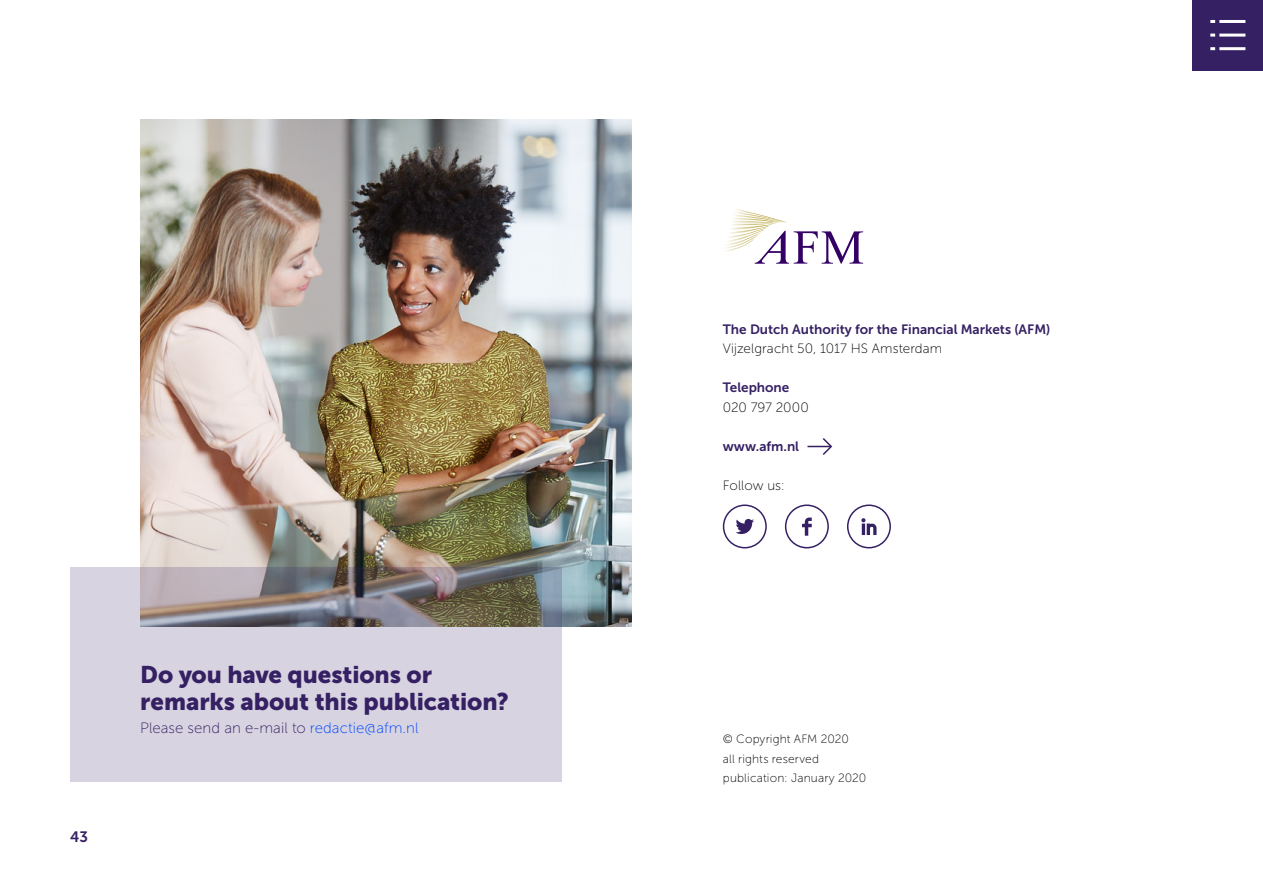
<style>
.page{position:relative;width:1263px;height:893px;background:#fff}
.page>*{position:absolute;margin:0;border:0;box-sizing:border-box;transform-origin:0 0}
.Body{font:24px "Museo Sans 900";letter-spacing:-.005em;color:#352063}
.Body-2{font:15px "Museo Sans 100";letter-spacing:.005em;color:#352063}
.t1{font:15px "Museo Sans 700";color:#352063}
.t2{font:13.5px "Museo Sans 700";color:#352063}
.Body-3{font:13.5px "Museo Sans 100";letter-spacing:.005em;color:#000}
.Body-4{font:12px "Museo Sans 100";letter-spacing:.015em;color:#000}
.s1{color:#0046ff}
</style>
<div class="page">
<div style="left:1193px;top:0;width:70px;height:70px;background:#352063"></div>
<svg style="left:1210px;top:20px;width:5px;height:3px"></svg>
<svg style="left:1210px;top:34px;width:5px;height:3px"></svg>
<svg style="left:1210px;top:47px;width:5px;height:3px"></svg>
<hr style="left:1219px;top:20px;width:26px;height:3px;background:#fff">
<hr style="left:1219px;top:34px;width:26px;height:3px;background:#fff">
<hr style="left:1219px;top:47px;width:26px;height:3px;background:#fff">
<img style="left:140px;top:119px;width:491px;height:507px">
<svg style="left:725px;top:209px;width:138px;height:55px"></svg>
<svg style="left:70px;top:568px;width:491px;height:214px;fill:#d7d3e0"></svg>
<svg style="left:807px;top:438px;width:26px;height:17px"></svg>
<div style="left:785px;top:504px;width:44px;height:44px;border:2px solid #352063;border-radius:50%"></div>
<svg style="left:802px;top:517px;width:10px;height:19px"></svg>
<div style="left:723px;top:504px;width:44px;height:44px;border:2px solid #352063;border-radius:50%"></div>
<svg style="left:735px;top:519px;width:19px;height:15px"></svg>
<div style="left:847px;top:504px;width:44px;height:44px;border:2px solid #352063;border-radius:50%"></div>
<svg style="left:861px;top:518px;width:15px;height:17px"></svg>
<p class="t1" style="left:70px;top:828px;width:19px">43</p>
<p class="Body" style="left:140px;top:661px;width:293px">Do you have questions or</p>
<p class="Body" style="left:140px;top:688px;width:370px">remarks about this publication?</p>
<p class="Body-2" style="left:140px;top:719px;width:280px">Please send an e-mail to <span class="s1">redactie@afm.nl</span></p>
<h5 class="t2" style="left:723px;top:321px;width:329px">The Dutch Authority for the Financial Markets (AFM)</h5>
<p class="Body-3" style="left:723px;top:341px;width:221px">Vijzelgracht 50, 1017 HS Amsterdam</p>
<h5 class="t2" style="left:723px;top:380px;width:68px">Telephone</h5>
<h5 class="Body-3" style="left:723px;top:400px;width:88px">020 797 2000</h5>
<h5 class="t2" style="left:723px;top:438px;width:78px">www.afm.nl</h5>
<p class="Body-3" style="left:723px;top:478px;width:63px">Follow us:</p>
<p class="Body-4" style="left:723px;top:733px;width:128px">© Copyright AFM 2020</p>
<p class="Body-4" style="left:723px;top:752px;width:98px">all rights reserved</p>
<p class="Body-4" style="left:723px;top:772px;width:145px">publication: January 2020</p>
</div>
